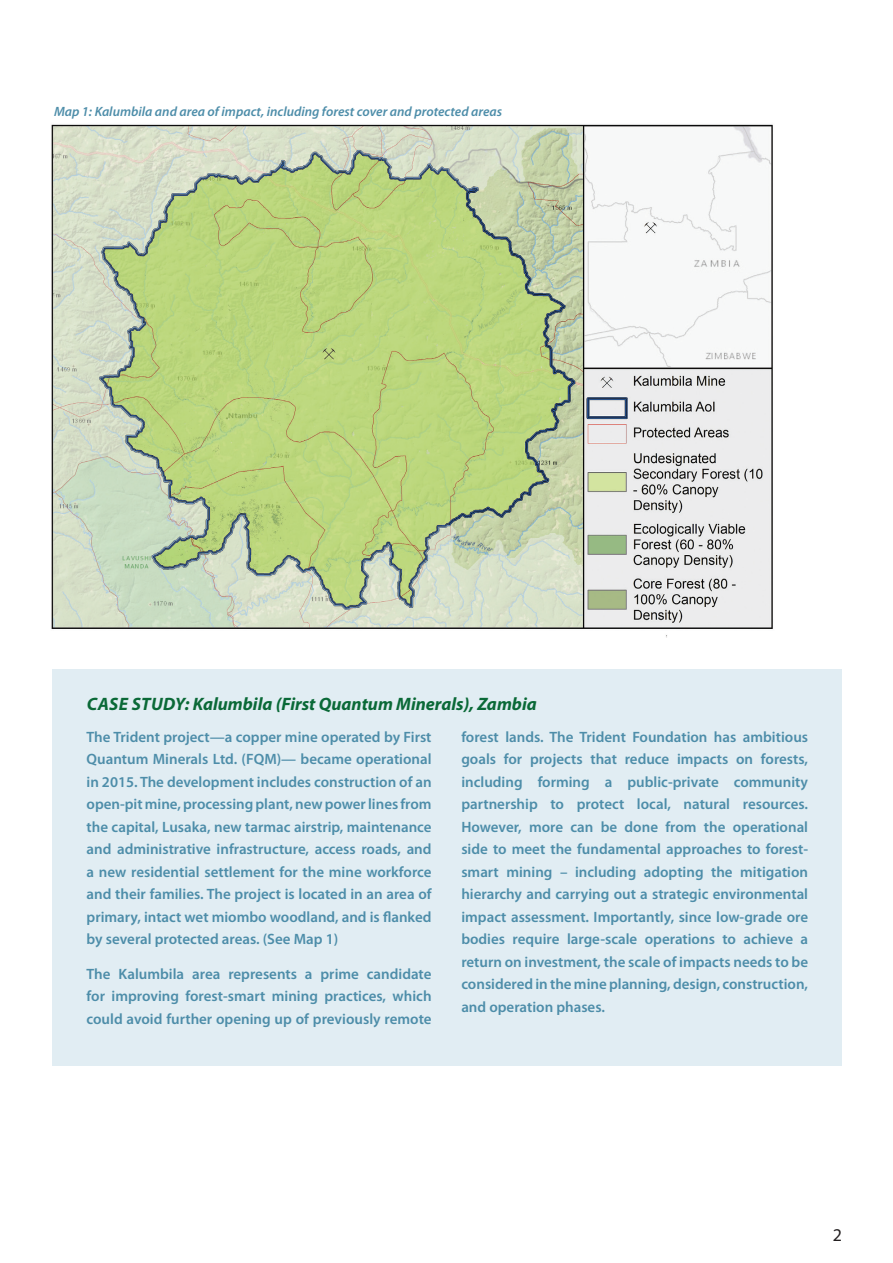
<style>
.page{position:relative;width:893px;height:1263px;background:#fff}
.page>*{position:absolute;margin:0;border:0;box-sizing:border-box;transform-origin:0 0}
.t1{font:italic 700 18px "Myriad Pro";color:#0a6937}
.t2{font:18px "Myriad Pro";color:#231f20}
.t3{font:600 15px/22.5px "Myriad Pro";color:#4d8da9;text-align:justify}
.t4{font:italic 600 13.5px "Myriad Pro";color:#4d8da9}
</style>
<div class="page">
<div style="left:53px;top:669px;width:789px;height:397px;background:#e1edf3"></div>
<img style="left:51px;top:124px;width:722px;height:513px">
<p class="t4" style="left:54px;top:104px;width:450px">Map 1: Kalumbila and area of impact, including forest cover and protected areas</p>
<p class="t1" style="left:87px;top:693px;width:451px">CASE STUDY: Kalumbila (First Quantum Minerals), Zambia</p>
<p class="t3" style="left:87px;top:726px;width:347px">The Trident project—a copper mine operated by First Quantum Minerals Ltd. (FQM)— became operational in 2015. The development includes construction of an open-pit mine, processing plant, new power lines from the capital, Lusaka, new tarmac airstrip, maintenance and administrative infrastructure, access roads, and a new residential settlement for the mine workforce and their families. The project is located in an area of primary, intact wet miombo woodland, and is flanked by several protected areas. (See Map 1)</p>
<p class="t3" style="left:87px;top:963px;width:346px">The Kalumbila area represents a prime candidate for improving forest-smart mining practices, which could avoid further opening up of previously remote</p>
<p class="t3" style="left:461px;top:726px;width:348px">forest lands. The Trident Foundation has ambitious goals for projects that reduce impacts on forests, including forming a public-private community partnership to protect local, natural resources.<br>However, more can be done from the operational side to meet the fundamental approaches to forest&shy;smart mining – including adopting the mitigation hierarchy and carrying out a strategic environmental impact assessment. Importantly, since low-grade ore bodies require large-scale operations to achieve a return on investment, the scale of impacts needs to be considered in the mine planning, design, construction, and operation phases.</p>
<p class="t2" style="left:833px;top:1225px;width:11px">2</p>
</div>
